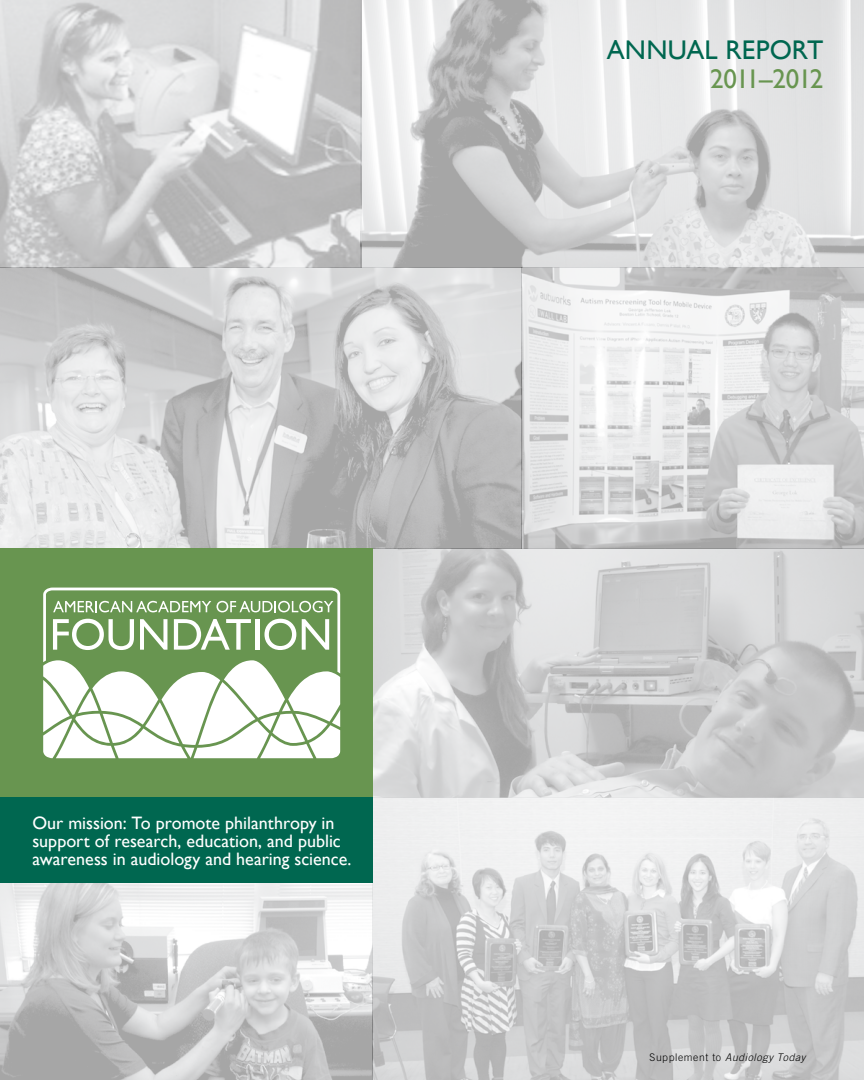
<style>
.page{position:relative;width:864px;height:1080px;background:#fff}
.page>*{position:absolute;margin:0;border:0;box-sizing:border-box;transform-origin:0 0}
.t1{font:27px "Gill Sans";letter-spacing:.005em;color:#006750}
.t2{font:27px "Gill Sans";letter-spacing:-.045em;color:#689550}
.t3{font:18px/18px "Gill Sans";color:#fff}
.t4{font:italic 300 10.5px "Trade Gothic LT Std";letter-spacing:.055em;color:#000}
.s1{font-style:normal}
</style>
<div class="page">
<img style="left:372px;top:548px;width:492px;height:249px">
<img style="left:0;top:0;width:864px;height:548px">
<img style="left:0;top:883px;width:372px;height:197px">
<img style="left:372px;top:797px;width:492px;height:283px">
<div style="left:0;top:548px;width:372px;height:249px;background:#689550"></div>
<svg style="left:43px;top:588px;width:297px;height:170px"></svg>
<div style="left:0;top:797px;width:372px;height:86px;background:#006750"></div>
<h1 class="t1" style="left:607px;top:39px;width:218px">ANNUAL REPORT</h1>
<h1 class="t2" style="left:710px;top:67px;width:115px">2011–2012</h1>
<p class="t3" style="left:32px;top:815px;width:321px">Our mission: To promote philanthropy in support of research, education, and public awareness in audiology and hearing science.</p>
<p class="t4" style="left:650px;top:1053px;width:157px"><span class="s1">Supplement to</span> Audiology Today</p>
</div>
